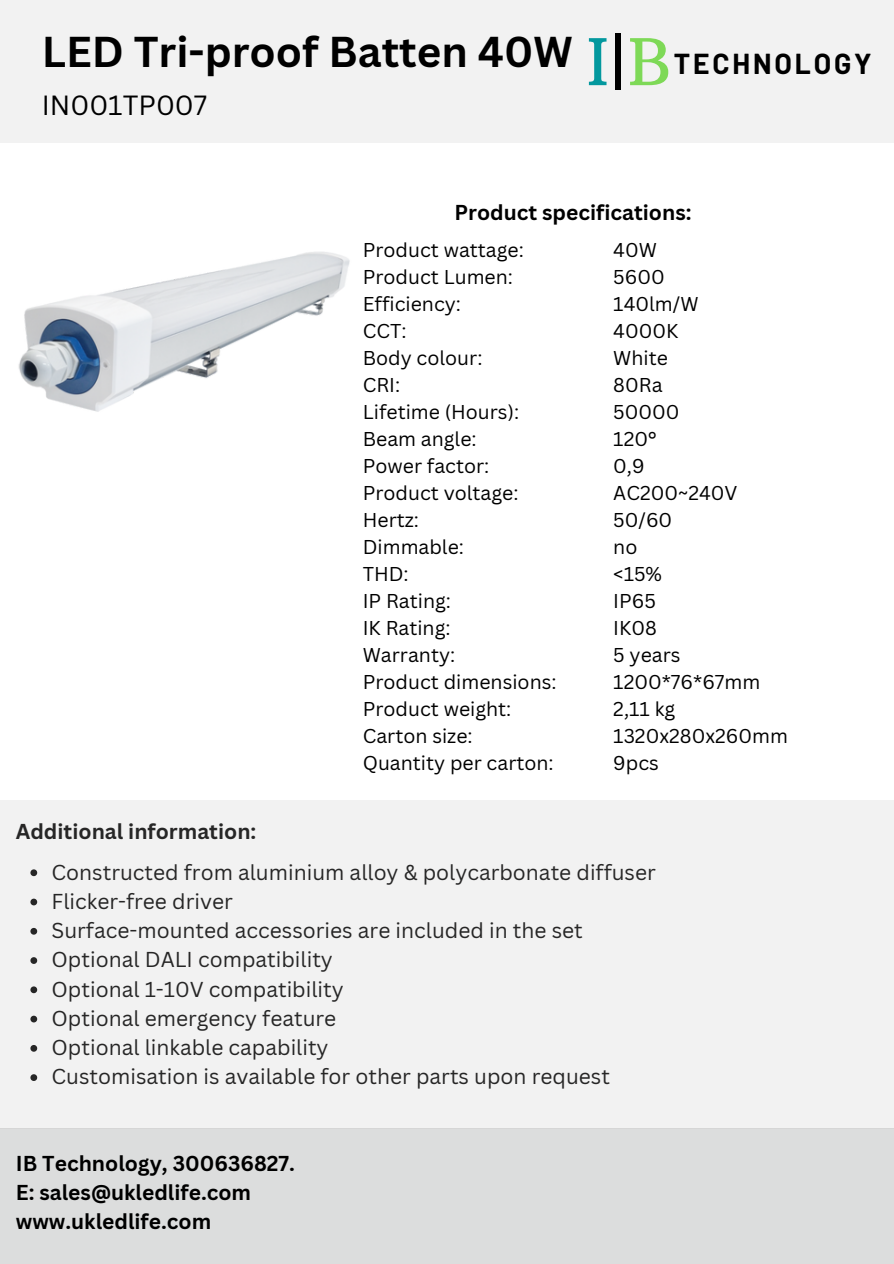
<style>
.page{position:relative;width:894px;height:1264px;background:#fff}
.page>*{position:absolute;margin:0;border:0;box-sizing:border-box;transform-origin:0 0}
.t1{font:64.2px "Arbutus Slab";color:#03989e}
.t2{font:700 42px "Canva Sans";color:#000}
.t3{font:700 28.2px "Barlow";letter-spacing:.1em;color:#000}
.t4{font:27px "Canva Sans";color:#000}
.t5{font:21px "Canva Sans";color:#000}
.t6{font:700 21px/29.2px "Canva Sans";color:#000}
.t7{font:19.5px "Canva Sans";color:#000}
.s1{color:#000}
.s2{color:#7ed957}
</style>
<div class="page">
<div style="left:0;top:0;width:893px;height:143px;background:#f2f2f2"></div>
<div style="left:0;top:1128px;width:893px;height:135px;background:#dcdddd"></div>
<img style="left:18px;top:252px;width:332px;height:160px">
<div style="left:0;top:799px;width:893px;height:329px;background:#f2f2f2"></div>
<p class="t2" style="left:42px;top:22px;width:532px">LED Tri-proof Batten 40W</p>
<p class="t4" style="left:42px;top:86px;width:167px">IN001TP007</p>
<p class="t1" style="left:586px;top:22px;width:86px">I<span class="s1">|</span><span class="s2">B</span></p>
<p class="t3" style="left:673px;top:46px;width:199px">TECHNOLOGY</p>
<p class="t6" style="left:454px;top:197px;width:238px">Product specifications:</p>
<h5 class="t6" style="left:16px;top:816px;width:242px">Additional information:</h5>
<h1 class="t7" style="left:362px;top:236px;width:163px">Product wattage:</h1>
<h3 class="t7" style="left:362px;top:263px;width:152px">Product Lumen:</h3>
<h2 class="t7" style="left:362px;top:290px;width:100px">Efficiency:</h2>
<h4 class="t7" style="left:362px;top:317px;width:45px">CCT:</h4>
<h5 class="t7" style="left:362px;top:344px;width:121px">Body colour:</h5>
<p class="t7" style="left:362px;top:371px;width:39px">CRI:</p>
<p class="t7" style="left:362px;top:398px;width:158px">Lifetime (Hours):</p>
<p class="t7" style="left:362px;top:425px;width:115px">Beam angle:</p>
<p class="t7" style="left:362px;top:452px;width:128px">Power factor:</p>
<p class="t7" style="left:362px;top:479px;width:157px">Product voltage:</p>
<p class="t7" style="left:362px;top:506px;width:58px">Hertz:</p>
<p class="t7" style="left:362px;top:533px;width:103px">Dimmable:</p>
<p class="t7" style="left:362px;top:560px;width:48px">THD:</p>
<p class="t7" style="left:362px;top:587px;width:90px">IP Rating:</p>
<p class="t7" style="left:362px;top:614px;width:89px">IK Rating:</p>
<p class="t7" style="left:362px;top:641px;width:94px">Warranty:</p>
<p class="t7" style="left:362px;top:668px;width:195px">Product dimensions:</p>
<p class="t7" style="left:362px;top:695px;width:150px">Product weight:</p>
<p class="t7" style="left:362px;top:722px;width:111px">Carton size:</p>
<p class="t7" style="left:362px;top:749px;width:192px">Quantity per carton:</p>
<p class="t7" style="left:613px;top:236px;width:45px">40W</p>
<p class="t7" style="left:613px;top:263px;width:53px">5600</p>
<p class="t7" style="left:613px;top:290px;width:87px">140lm/W</p>
<p class="t7" style="left:613px;top:317px;width:67px">4000K</p>
<p class="t7" style="left:613px;top:344px;width:56px">White</p>
<p class="t7" style="left:613px;top:371px;width:51px">80Ra</p>
<p class="t7" style="left:613px;top:398px;width:68px">50000</p>
<p class="t7" style="left:613px;top:425px;width:45px">120°</p>
<p class="t7" style="left:613px;top:452px;width:33px">0,9</p>
<p class="t7" style="left:613px;top:479px;width:126px">AC200~240V</p>
<p class="t7" style="left:613px;top:506px;width:60px">50/60</p>
<p class="t7" style="left:613px;top:533px;width:26px">no</p>
<p class="t7" style="left:613px;top:560px;width:50px">&lt;15%</p>
<p class="t7" style="left:613px;top:587px;width:44px">IP65</p>
<p class="t7" style="left:613px;top:614px;width:45px">IK08</p>
<p class="t7" style="left:613px;top:641px;width:69px">5 years</p>
<p class="t7" style="left:613px;top:668px;width:148px">1200*76*67mm</p>
<p class="t7" style="left:613px;top:695px;width:63px">2,11 kg</p>
<p class="t7" style="left:613px;top:722px;width:176px">1320x280x260mm</p>
<p class="t7" style="left:613px;top:749px;width:47px">9pcs</p>
<h5 class="t5" style="left:51px;top:857px;width:605px">Constructed from aluminium alloy &amp; polycarbonate diffuser</h5>
<p class="t5" style="left:51px;top:886px;width:183px">Flicker-free driver</p>
<p class="t5" style="left:51px;top:915px;width:532px">Surface-mounted accessories are included in the set</p>
<p class="t5" style="left:51px;top:944px;width:283px">Optional DALI compatibility</p>
<p class="t5" style="left:51px;top:974px;width:293px">Optional 1-10V compatibility</p>
<p class="t5" style="left:51px;top:1003px;width:286px">Optional emergency feature</p>
<p class="t5" style="left:51px;top:1032px;width:278px">Optional linkable capability</p>
<p class="t5" style="left:51px;top:1061px;width:560px">Customisation is available for other parts upon request</p>
<p class="t6" style="left:16px;top:1147px;width:281px">IB Technology, 300636827.<br>E: sales@ukledlife.com www.ukledlife.com</p>
</div>
